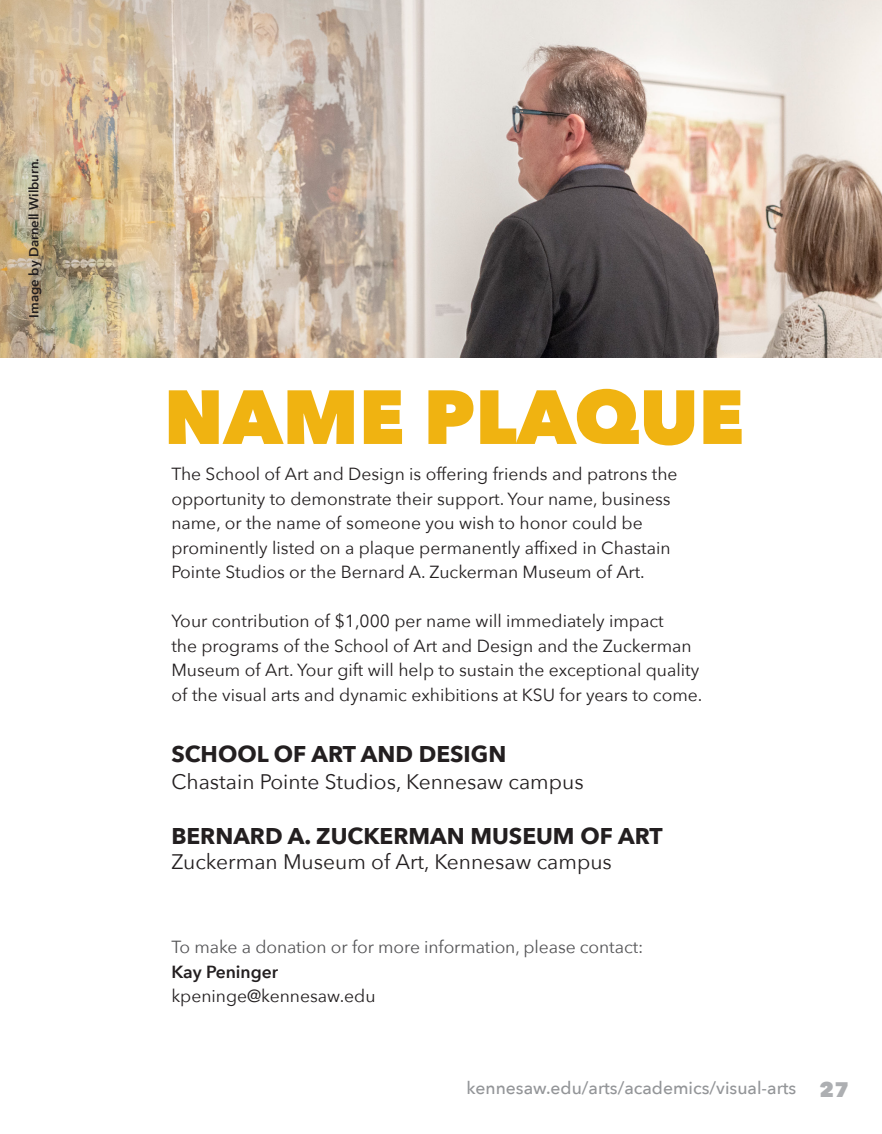
<style>
.page{position:relative;width:882px;height:1134px;background:#fff}
.page>*{position:absolute;margin:0;border:0;box-sizing:border-box;transform-origin:0 0}
.t1{font:800 75.77px "Avenir Next";color:#f0b311}
.Body_Text{font:700 22.75px "Avenir Next";color:#231f20}
.Body_Text-2{font:21px "Avenir Next";color:#231f20}
.Body_Text-3{font:800 21px "Avenir Next";color:#adafb2}
.Body_Text-4{font:17.5px/24.5px "Avenir Next";color:#231f20}
.t2{font:17.5px "Avenir Next";letter-spacing:-.005em;color:#545456}
.Body_Text-5{font:500 17.5px "Avenir Next";color:#939598}
.t3{font:600 17.5px "Avenir Next";color:#231f20}
.t4{font:600 13.12px "Avenir Next";color:#231f20}
</style>
<div class="page">
<img style="left:0;top:0;width:882px;height:358px">
<p class="t4" style="left:23px;top:318px;width:161px;rotate:-90deg">Image by Darnell Wilburn.</p>
<p class="t1" style="left:164px;top:370px;width:582px">NAME PLAQUE</p>
<p class="Body_Text-4" style="left:171px;top:461px;width:508px">The School of Art and Design is offering friends and patrons the opportunity to demonstrate their support. Your name, business name, or the name of someone you wish to honor could be prominently listed on a plaque permanently affixed in Chastain Pointe Studios or the Bernard A. Zuckerman Museum of Art.</p>
<p class="Body_Text-4" style="left:171px;top:608px;width:533px">Your contribution of $1,000 per name will immediately impact<br>the programs of the School of Art and Design and the Zuckerman Museum of Art. Your gift will help to sustain the exceptional quality of the visual arts and dynamic exhibitions at KSU for years to come.</p>
<p class="Body_Text" style="left:171px;top:734px;width:336px">SCHOOL OF ART AND DESIGN</p>
<p class="Body_Text-2" style="left:171px;top:764px;width:414px">Chastain Pointe Studios, Kennesaw campus</p>
<p class="Body_Text" style="left:171px;top:816px;width:493px">BERNARD A. ZUCKERMAN MUSEUM OF ART</p>
<p class="Body_Text-2" style="left:171px;top:844px;width:442px">Zuckerman Museum of Art, Kennesaw campus</p>
<p class="t2" style="left:171px;top:932px;width:474px">To make a donation or for more information, please contact:</p>
<p class="t3" style="left:171px;top:957px;width:108px">Kay Peninger</p>
<p class="Body_Text-4" style="left:171px;top:983px;width:206px">kpeninge@kennesaw.edu</p>
<p class="Body_Text-5" style="left:467px;top:1073px;width:331px">kennesaw.edu/arts/academics/visual-arts</p>
<p class="Body_Text-3" style="left:819px;top:1077px;width:31px">27</p>
</div>
